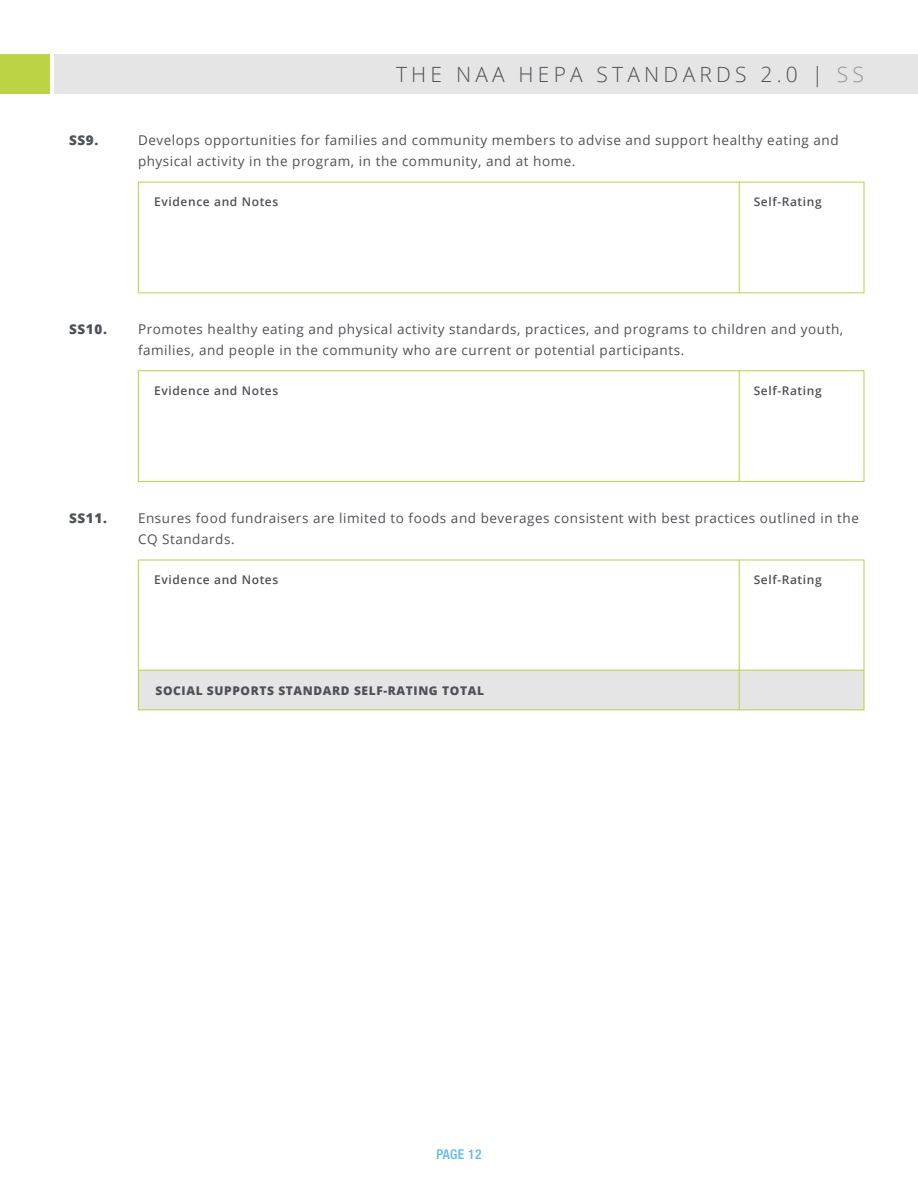
<style>
.page{position:relative;width:918px;height:1188px;background:#fff}
.page>*{position:absolute;margin:0;border:0;box-sizing:border-box;transform-origin:0 0}
.t1{font:300 21px "Open Sans";letter-spacing:.2em;color:#4e5155}
.t2{font:13.5px/21px "Open Sans";letter-spacing:.04em;color:#4e5155}
.t3{font:800 13.5px "Open Sans";letter-spacing:.05em;color:#4e5155}
.t4{font:500 condensed 13.5px "Helvetica Neue LT Std";letter-spacing:.025em;color:#5cb7e7}
.t5{font:600 12px "Open Sans";letter-spacing:.05em;color:#4e5155}
.t6{font:800 12px "Open Sans";letter-spacing:.05em;color:#4e5155}
.s1{color:#959395}
</style>
<div class="page">
<div style="left:0;top:54px;width:50px;height:39px;background:#bbd345"></div>
<div style="left:54px;top:54px;width:864px;height:39px;background:#e5e5e5"></div>
<hr style="left:739px;top:182px;width:1px;height:111px;background:#bbd345">
<div style="left:138px;top:370px;width:726px;height:112px;border:1px solid #bbd345"></div>
<hr style="left:739px;top:370px;width:1px;height:112px;background:#bbd345">
<div style="left:138px;top:670px;width:726px;height:40px;background:#e5e5e5"></div>
<hr style="left:739px;top:560px;width:1px;height:150px;background:#bbd345">
<hr style="left:138px;top:670px;width:726px;height:1px;background:#bbd345">
<p class="t3" style="left:69px;top:130px;width:31px">SS9.</p>
<h1 class="t1" style="left:396px;top:60px;width:469px">THE NAA HEPA STANDARDS 2.0 | <span class="s1">SS</span></h1>
<p class="t2" style="left:138px;top:130px;width:702px">Develops opportunities for families and community members to advise and support healthy eating and physical activity in the program, in the community, and at home.</p>
<p class="t5" style="left:154px;top:193px;width:126px">Evidence and Notes</p>
<p class="t5" style="left:754px;top:193px;width:70px">Self-Rating</p>
<p class="t3" style="left:69px;top:319px;width:40px">SS10.</p>
<p class="t2" style="left:138px;top:319px;width:707px">Promotes healthy eating and physical activity standards, practices, and programs to children and youth, families, and people in the community who are current or potential participants.</p>
<p class="t5" style="left:154px;top:382px;width:126px">Evidence and Notes</p>
<p class="t5" style="left:754px;top:382px;width:70px">Self-Rating</p>
<p class="t3" style="left:69px;top:508px;width:40px">SS11.</p>
<p class="t2" style="left:138px;top:508px;width:723px">Ensures food fundraisers are limited to foods and beverages consistent with best practices outlined in the<br>CQ Standards.</p>
<p class="t5" style="left:154px;top:571px;width:126px">Evidence and Notes</p>
<p class="t5" style="left:754px;top:571px;width:70px">Self-Rating</p>
<p class="t6" style="left:156px;top:681px;width:330px">SOCIAL SUPPORTS STANDARD SELF-RATING TOTAL</p>
<p class="t4" style="left:436px;top:1147px;width:47px">PAGE 12</p>
</div>
